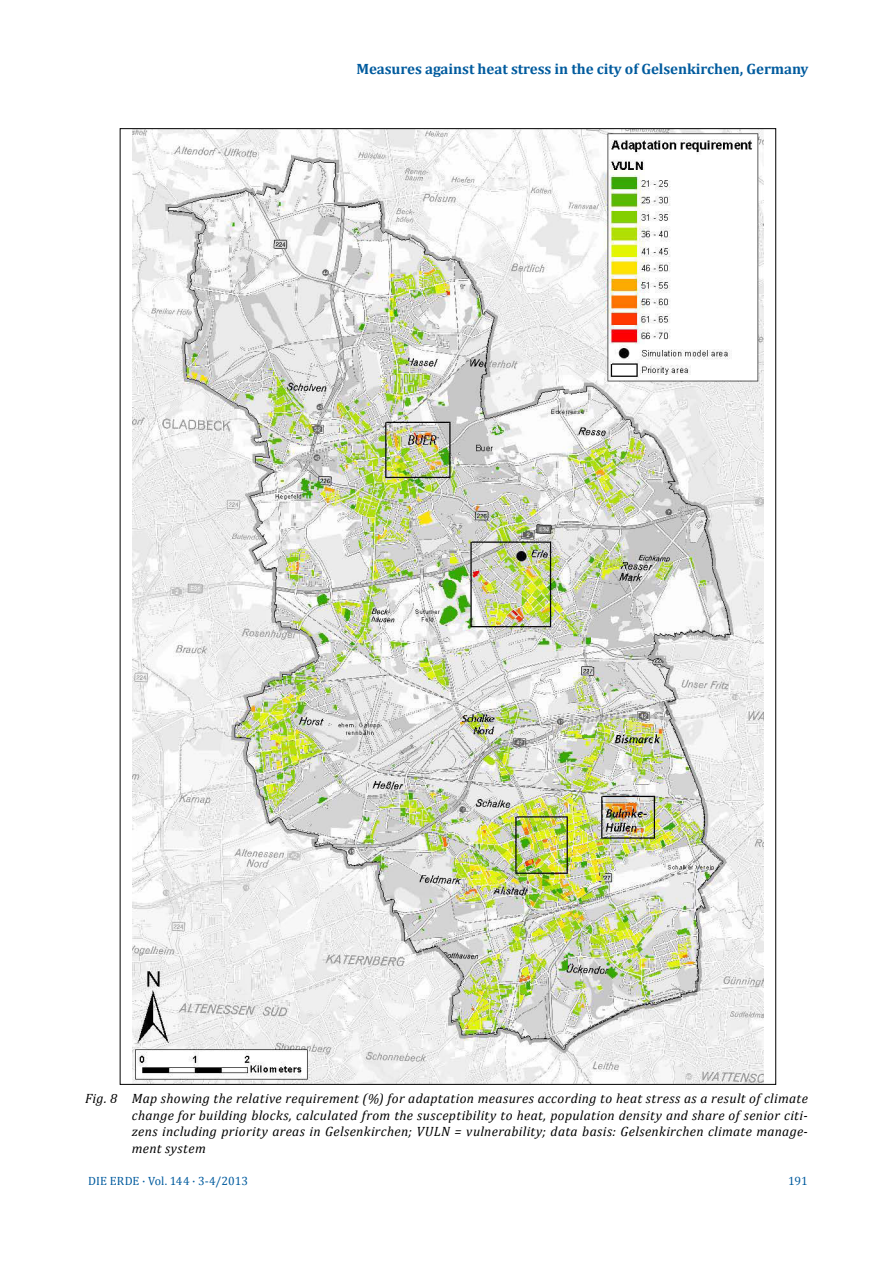
<style>
.page{position:relative;width:893px;height:1263px;background:#fff}
.page>*{position:absolute;margin:0;border:0;box-sizing:border-box;transform-origin:0 0}
.t1{font:700 15px "Cambria";letter-spacing:-.005em;color:#005b9e}
.t2{font:italic 13.5px/16.5px "Cambria";letter-spacing:.025em;color:#000;text-align:justify}
.t3{font:12px "Cambria";color:#005b9e}
</style>
<div class="page">
<img style="left:133px;top:130px;width:631px;height:953px">
<p class="t1" style="left:356px;top:58px;width:454px">Measures against heat stress in the city of Gelsenkirchen, Germany</p>
<p class="t2" style="left:132px;top:1090px;width:678px;text-indent:-47px">Fig. 8 Map showing the relative requirement (%) for adaptation measures according to heat stress as a result of climate change for building blocks, calculated from the susceptibility to heat, population density and share of senior citi&shy;zens including priority areas in Gelsenkirchen; VULN = vulnerability; data basis: Gelsenkirchen climate manage&shy;ment system</p>
<p class="t3" style="left:88px;top:1174px;width:161px">DIE ERDE · Vol. 144 · 3-4/2013</p>
<p class="t3" style="left:788px;top:1174px;width:21px">191</p>
</div>
